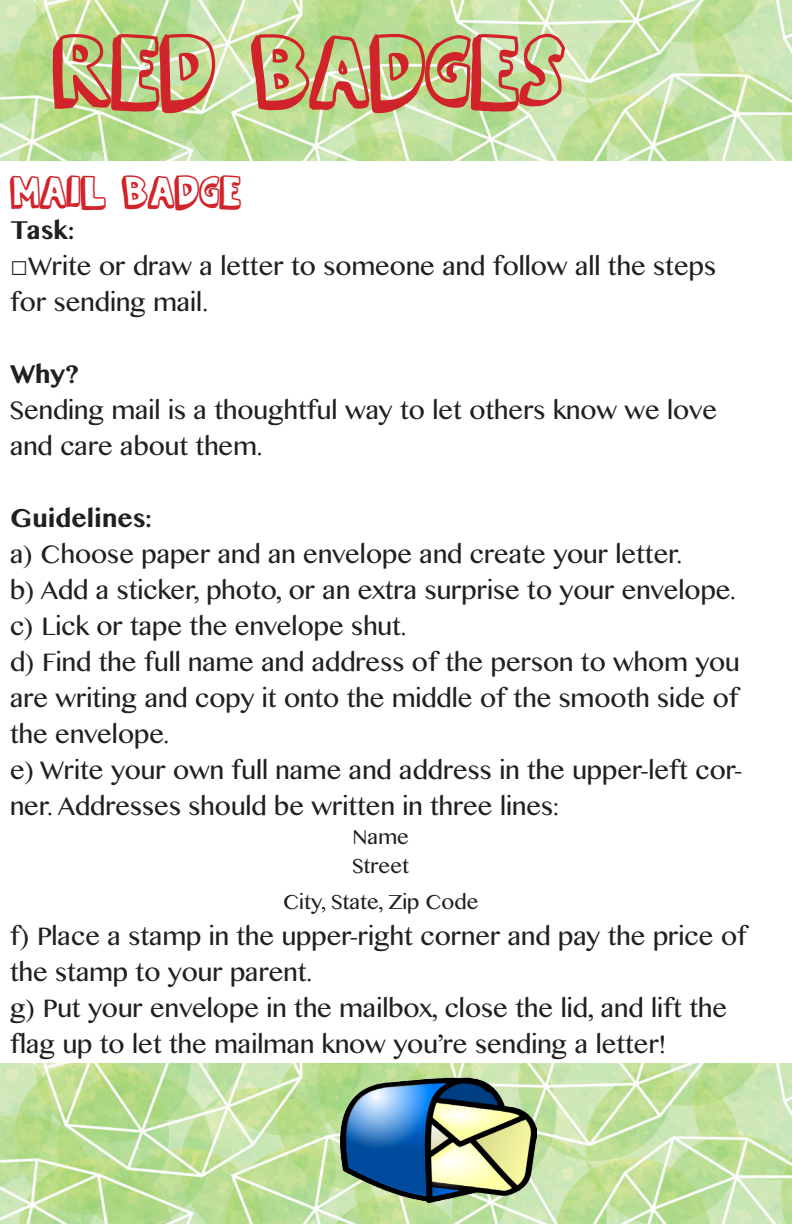
<style>
.page{position:relative;width:792px;height:1224px;background:#fff}
.page>*{position:absolute;margin:0;border:0;box-sizing:border-box;transform-origin:0 0}
.t1{font:90px "kevin eleven";color:#d1232a}
.t2{font:40px "kevin eleven";color:#d1232a}
.t3{font:30px/36px "Khmer MN";color:#231f20}
.t4{font:700 30px "Khmer MN";color:#231f20}
.t5{font:24px "Khmer MN";color:#231f20}
.s1{font-family:"Arial"}
</style>
<div class="page">
<img style="left:0;top:0;width:792px;height:161px">
<img style="left:0;top:1063px;width:792px;height:161px">
<img style="left:341px;top:1078px;width:195px;height:124px">
<p class="t1" style="left:53px;top:30px;width:514px">RED BADGES</p>
<p class="t2" style="left:10px;top:173px;width:232px">MAIL BADGE</p>
<p class="t4" style="left:10px;top:211px;width:66px">Task:</p>
<p class="t3" style="left:10px;top:247px;width:708px"><span class="s1">□</span>Write or draw a letter to someone and follow all the steps for sending mail.</p>
<p class="t4" style="left:10px;top:355px;width:71px">Why?</p>
<p class="t3" style="left:10px;top:391px;width:709px">Sending mail is a thoughtful way to let others know we love and care about them.</p>
<p class="t4" style="left:10px;top:499px;width:143px">Guidelines:</p>
<p class="t3" style="left:10px;top:535px;width:674px">a) Choose paper and an envelope and create your letter.</p>
<p class="t3" style="left:10px;top:571px;width:727px">b) Add a sticker, photo, or an extra surprise to your envelope.</p>
<p class="t3" style="left:10px;top:607px;width:398px">c) Lick or tape the envelope shut.</p>
<p class="t3" style="left:10px;top:643px;width:731px;text-align:justify">d) Find the full name and address of the person to whom you are writing and copy it onto the middle of the smooth side of the envelope.</p>
<p class="t3" style="left:10px;top:751px;width:734px">e) Write your own full name and address in the upper-left cor&shy;ner. Addresses should be written in three lines:</p>
<p class="t5" style="left:353px;top:822px;width:58px">Name</p>
<p class="t5" style="left:352px;top:851px;width:58px">Street</p>
<p class="t5" style="left:283px;top:887px;width:197px">City, State, Zip Code</p>
<p class="t3" style="left:10px;top:917px;width:739px">f) Place a stamp in the upper-right corner and pay the price of the stamp to your parent.</p>
<p class="t3" style="left:10px;top:989px;width:719px">g) Put your envelope in the mailbox, close the lid, and lift the flag up to let the mailman know you’re sending a letter!</p>
</div>
